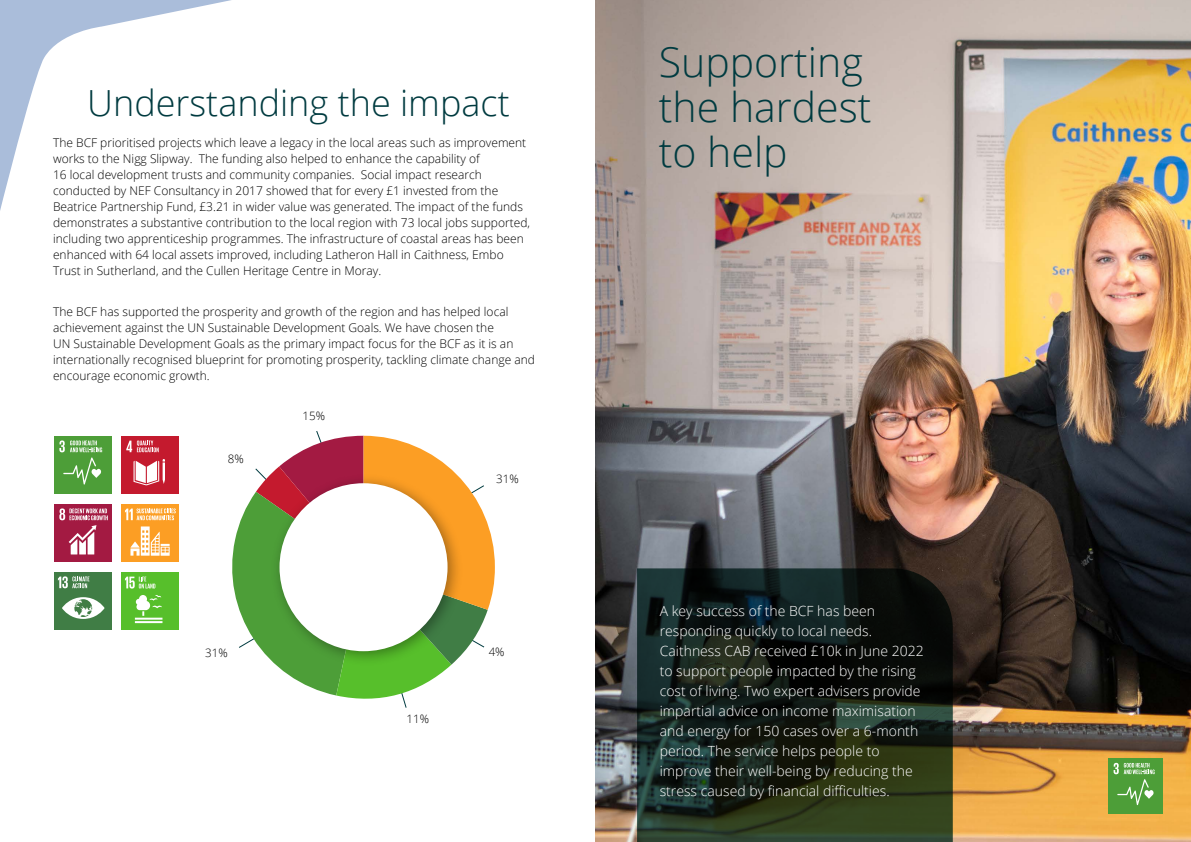
<style>
.page{position:relative;width:1191px;height:842px;background:#fff}
.page>*{position:absolute;margin:0;border:0;box-sizing:border-box;transform-origin:0 0}
.t1{font:300 41px/45px "Open Sans";color:#003b40}
.t2{font:300 36px "Open Sans";color:#003b40}
.t3{font:300 14px/20px "Open Sans";color:#fff}
.t4{font:300 12px/16px "Open Sans";color:#000}
.t5{font:300 11.6px "Open Sans";color:#000}
</style>
<div class="page">
<img style="left:595px;top:0;width:596px;height:842px">
<svg style="left:637px;top:568px;width:315px;height:274px;background:#18241a"></svg>
<svg style="left:232px;top:431px;width:263px;height:277px"></svg>
<div style="left:270px;top:474px;width:193px;height:192px;background:#000;opacity:.36"></div>
<div style="left:279px;top:483px;width:168px;height:168px;background:#fff;border-radius:50%"></div>
<svg style="left:0;top:0;width:231px;height:211px"></svg>
<div style="left:1108px;top:758px;width:54px;height:56px;background:#4d9e38"></div>
<svg style="left:1113px;top:763px;width:41px;height:42px"></svg>
<div style="left:54px;top:436px;width:58px;height:57px;background:#4d9e38"></div>
<svg style="left:59px;top:440px;width:43px;height:44px"></svg>
<div style="left:121px;top:436px;width:57px;height:57px;background:#c41a2e"></div>
<svg style="left:133px;top:459px;width:32px;height:26px"></svg>
<svg style="left:126px;top:440px;width:33px;height:12px"></svg>
<div style="left:54px;top:572px;width:58px;height:57px;background:#407d45"></div>
<svg style="left:62px;top:597px;width:43px;height:22px"></svg>
<svg style="left:58px;top:576px;width:31px;height:12px"></svg>
<div style="left:121px;top:572px;width:57px;height:57px;background:#57bf2b"></div>
<hr style="left:135px;top:618px;width:27px;height:2px;background:#fff">
<hr style="left:135px;top:621px;width:27px;height:2px;background:#fff">
<svg style="left:136px;top:595px;width:26px;height:21px"></svg>
<svg style="left:125px;top:577px;width:30px;height:11px"></svg>
<div style="left:121px;top:504px;width:57px;height:57px;background:#fc9e24"></div>
<svg style="left:130px;top:526px;width:40px;height:30px"></svg>
<svg style="left:125px;top:508px;width:51px;height:12px"></svg>
<div style="left:54px;top:504px;width:58px;height:57px;background:#a31a42"></div>
<svg style="left:59px;top:508px;width:49px;height:46px"></svg>
<h2 class="t2" style="left:87px;top:78px;width:424px">Understanding the impact</h2>
<p class="t4" style="left:53px;top:134px;width:478px">The BCF prioritised projects which leave a legacy in the local areas such as improvement works to the Nigg Slipway. The funding also helped to enhance the capability of<br>16 local development trusts and community companies. Social impact research conducted by NEF Consultancy in 2017 showed that for every £1 invested from the Beatrice Partnership Fund, £3.21 in wider value was generated. The impact of the funds demonstrates a substantive contribution to the local region with 73 local jobs supported, including two apprenticeship programmes. The infrastructure of coastal areas has been enhanced with 64 local assets improved, including Latheron Hall in Caithness, Embo Trust in Sutherland, and the Cullen Heritage Centre in Moray.</p>
<p class="t4" style="left:53px;top:303px;width:483px">The BCF has supported the prosperity and growth of the region and has helped local achievement against the UN Sustainable Development Goals. We have chosen the<br>UN Sustainable Development Goals as the primary impact focus for the BCF as it is an internationally recognised blueprint for promoting prosperity, tackling climate change and encourage economic growth.</p>
<p class="t5" style="left:228px;top:451px;width:17px">8%</p>
<p class="t5" style="left:303px;top:408px;width:24px">15%</p>
<p class="t5" style="left:496px;top:471px;width:24px">31%</p>
<p class="t5" style="left:205px;top:645px;width:24px">31%</p>
<p class="t5" style="left:489px;top:644px;width:17px">4%</p>
<p class="t5" style="left:406px;top:710px;width:24px">11%</p>
<h1 class="t1" style="left:659px;top:38px;width:214px">Supporting the hardest to help</h1>
<p class="t3" style="left:660px;top:600px;width:265px">A key success of the BCF has been responding quickly to local needs.<br>Caithness CAB received £10k in June 2022 to support people impacted by the rising cost of living. Two expert advisers provide impartial advice on income maximisation and energy for 150 cases over a 6-month period. The service helps people to improve their well-being by reducing the stress caused by financial difficulties.</p>
</div>
